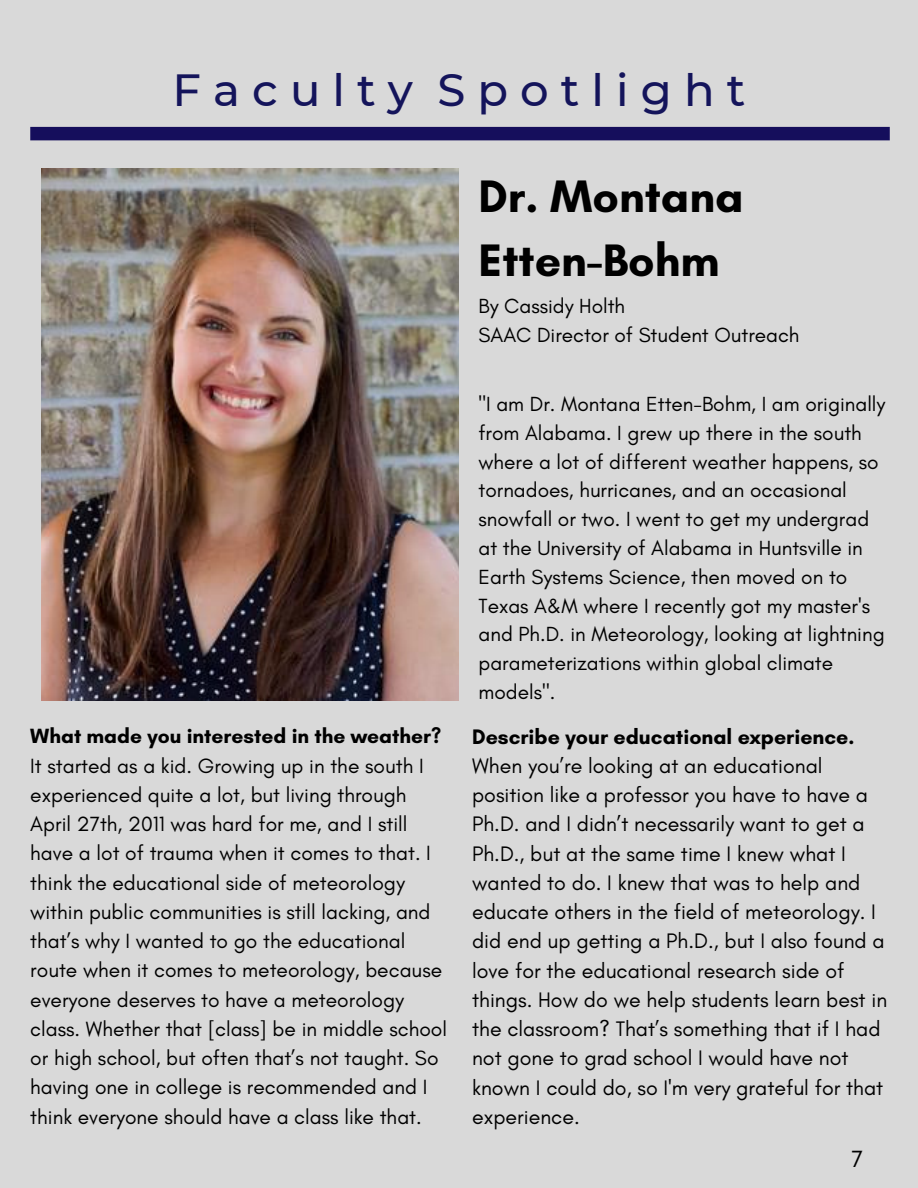
<style>
.page{position:relative;width:918px;height:1188px;background:#d9d9d9}
.page>*{position:absolute;margin:0;border:0;box-sizing:border-box;transform-origin:0 0}
.t1{font:700 46.35px "Glacial Indifference";color:#000}
.t2{font:500 45px "Montserrat";letter-spacing:.27em;color:#14145b}
.t3{font:24px "Glacial Indifference";color:#000}
.t4{font:21.45px/29.2px "Glacial Indifference";color:#000}
.t5{font:700 21.45px "Glacial Indifference";color:#000}
.t6{font:21px/29.2px "Glacial Indifference";color:#000}
.t7{font:700 21px "Glacial Indifference";color:#000}
.t8{font:20.85px/28.8px "Glacial Indifference";color:#000}
</style>
<div class="page">
<div style="left:30px;top:127px;width:860px;height:13px;background:#150e5c"></div>
<img style="left:41px;top:169px;width:417px;height:532px">
<p class="t2" style="left:173px;top:63px;width:574px">Faculty Spotlight</p>
<p class="t1" style="left:479px;top:168px;width:267px">Dr. Montana</p>
<p class="t1" style="left:479px;top:232px;width:243px">Etten-Bohm</p>
<p class="t8" style="left:479px;top:291px;width:148px">By Cassidy Holth</p>
<p class="t8" style="left:479px;top:320px;width:323px">SAAC Director of Student Outreach</p>
<p class="t7" style="left:30px;top:724px;width:413px">What made you interested in the weather?</p>
<p class="t6" style="left:30px;top:751px;width:418px">It started as a kid. Growing up in the south I experienced quite a lot, but living through April 27th, 2011 was hard for me, and I still have a lot of trauma when it comes to that. I think the educational side of meteorology within public communities is still lacking, and that’s why I wanted to go the educational route when it comes to meteorology, because everyone deserves to have a meteorology class. Whether that [class] be in middle school or high school, but often that’s not taught. So having one in college is recommended and I think everyone should have a class like that.</p>
<p class="t8" style="left:479px;top:389px;width:408px">"I am Dr. Montana Etten-Bohm, I am originally from Alabama. I grew up there in the south where a lot of different weather happens, so tornadoes, hurricanes, and an occasional snowfall or two. I went to get my undergrad at the University of Alabama in Huntsville in Earth Systems Science, then moved on to Texas A&amp;M where I recently got my master's and Ph.D. in Meteorology, looking at lightning parameterizations within global climate models".</p>
<p class="t5" style="left:472px;top:723px;width:384px">Describe your educational experience.</p>
<p class="t4" style="left:472px;top:751px;width:417px">When you’re looking at an educational position like a professor you have to have a Ph.D. and I didn’t necessarily want to get a Ph.D., but at the same time I knew what I wanted to do. I knew that was to help and educate others in the field of meteorology. I did end up getting a Ph.D., but I also found a love for the educational research side of things. How do we help students learn best in the classroom? That’s something that if I had not gone to grad school I would have not known I could do, so I'm very grateful for that experience.</p>
<p class="t3" style="left:852px;top:1144px;width:13px">7</p>
</div>
